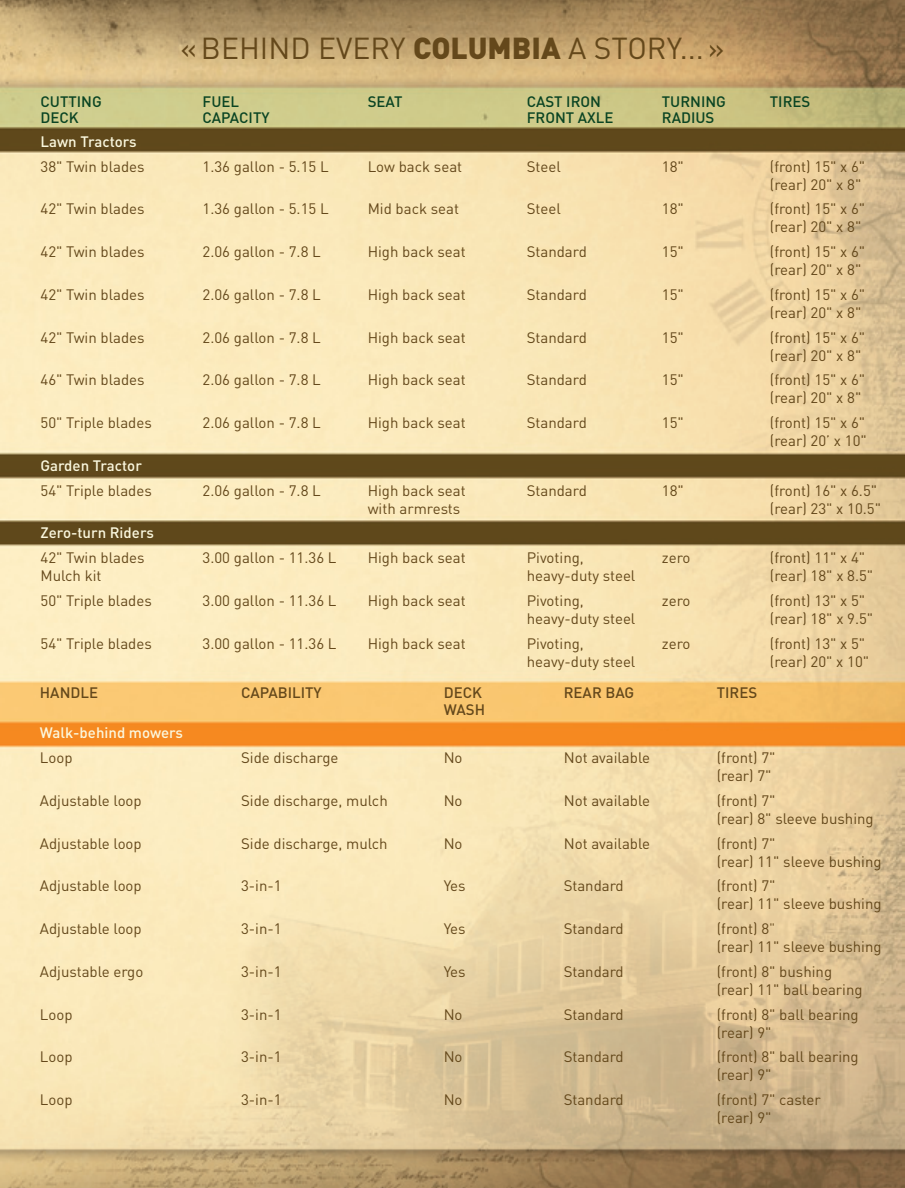
<style>
.page{position:relative;width:905px;height:1188px;background:#fff}
.page>*{position:absolute;margin:0;border:0;box-sizing:border-box;transform-origin:0 0}
.t1{font:30px "DIN";color:#64481b}
.t2{font:15px/18px "DIN";color:#64481b}
.t3{font:500 15px "DIN";color:#0a4423}
.t4{font:500 15px "DIN";color:#fbf8de}
.t5{font:500 15px "DIN";color:#64481b}
.s1{font-weight:900}
.s2{font-weight:300}
</style>
<div class="page">
<img style="left:0;top:0;width:904px;height:1188px">
<p class="t1" style="left:181px;top:29px;width:545px">«BEHIND EVERY <span class="s1">COLUMBIA</span> A STORY...»</p>
<p class="t3" style="left:40px;top:92px;width:63px">CUTTING</p>
<p class="t3" style="left:202px;top:92px;width:38px">FUEL</p>
<p class="t3" style="left:368px;top:92px;width:36px">SEAT</p>
<p class="t3" style="left:526px;top:92px;width:76px">CAST IRON</p>
<p class="t3" style="left:662px;top:92px;width:66px">TURNING</p>
<p class="t3" style="left:770px;top:92px;width:42px">TIRES</p>
<p class="t3" style="left:40px;top:108px;width:40px">DECK</p>
<p class="t3" style="left:202px;top:108px;width:68px">CAPACITY</p>
<p class="t3" style="left:526px;top:108px;width:88px">FRONT AXLE</p>
<p class="t3" style="left:662px;top:108px;width:54px">RADIUS</p>
<p class="t4" style="left:40px;top:132px;width:98px">Lawn Tractors</p>
<p class="t2" style="left:40px;top:157px;width:106px">38" Twin blades</p>
<p class="t2" style="left:202px;top:157px;width:128px">1.36 gallon - 5.15 L</p>
<p class="t2" style="left:368px;top:157px;width:96px">Low back seat</p>
<p class="t2" style="left:526px;top:157px;width:36px">Steel</p>
<p class="t2" style="left:662px;top:157px;width:24px">18"</p>
<p class="t2" style="left:770px;top:157px;width:97px">(front) 15" x 6" (rear) 20" x 8"</p>
<p class="t2" style="left:40px;top:200px;width:106px">42" Twin blades</p>
<p class="t2" style="left:202px;top:200px;width:128px">1.36 gallon - 5.15 L</p>
<p class="t2" style="left:368px;top:200px;width:93px">Mid back seat</p>
<p class="t2" style="left:526px;top:200px;width:36px">Steel</p>
<p class="t2" style="left:662px;top:200px;width:24px">18"</p>
<p class="t2" style="left:770px;top:200px;width:97px">(front) 15" x 6" (rear) 20" x 8"</p>
<p class="t2" style="left:40px;top:242px;width:106px">42" Twin blades</p>
<p class="t2" style="left:202px;top:242px;width:120px">2.06 gallon - 7.8 L</p>
<p class="t2" style="left:368px;top:242px;width:99px">High back seat</p>
<p class="t2" style="left:526px;top:242px;width:62px">Standard</p>
<p class="t2" style="left:662px;top:242px;width:24px">15"</p>
<p class="t2" style="left:770px;top:242px;width:97px">(front) 15" x 6" (rear) 20" x 8"</p>
<p class="t2" style="left:40px;top:285px;width:106px">42" Twin blades</p>
<p class="t2" style="left:202px;top:285px;width:120px">2.06 gallon - 7.8 L</p>
<p class="t2" style="left:368px;top:285px;width:99px">High back seat</p>
<p class="t2" style="left:526px;top:285px;width:62px">Standard</p>
<p class="t2" style="left:662px;top:285px;width:24px">15"</p>
<p class="t2" style="left:770px;top:285px;width:97px">(front) 15" x 6" (rear) 20" x 8"</p>
<p class="t2" style="left:40px;top:328px;width:106px">42" Twin blades</p>
<p class="t2" style="left:202px;top:328px;width:120px">2.06 gallon - 7.8 L</p>
<p class="t2" style="left:368px;top:328px;width:99px">High back seat</p>
<p class="t2" style="left:526px;top:328px;width:62px">Standard</p>
<p class="t2" style="left:662px;top:328px;width:24px">15"</p>
<p class="t2" style="left:770px;top:328px;width:97px">(front) 15" x 6" (rear) 20" x 8"</p>
<p class="t2" style="left:40px;top:371px;width:106px">46" Twin blades</p>
<p class="t2" style="left:202px;top:371px;width:120px">2.06 gallon - 7.8 L</p>
<p class="t2" style="left:368px;top:371px;width:99px">High back seat</p>
<p class="t2" style="left:526px;top:371px;width:62px">Standard</p>
<p class="t2" style="left:662px;top:371px;width:24px">15"</p>
<p class="t2" style="left:770px;top:371px;width:97px">(front) 15" x 6" (rear) 20" x 8"</p>
<p class="t2" style="left:40px;top:413px;width:113px">50" Triple blades</p>
<p class="t2" style="left:202px;top:413px;width:120px">2.06 gallon - 7.8 L</p>
<p class="t2" style="left:368px;top:413px;width:99px">High back seat</p>
<p class="t2" style="left:526px;top:413px;width:62px">Standard</p>
<p class="t2" style="left:662px;top:413px;width:24px">15"</p>
<p class="t2" style="left:770px;top:413px;width:98px">(front) 15" x 6" (rear) 20’ x 10"</p>
<p class="t4" style="left:40px;top:456px;width:103px">Garden Tractor</p>
<p class="t2" style="left:40px;top:481px;width:113px">54" Triple blades</p>
<p class="t2" style="left:202px;top:481px;width:120px">2.06 gallon - 7.8 L</p>
<p class="t2" style="left:368px;top:481px;width:99px">High back seat</p>
<p class="t2" style="left:526px;top:481px;width:62px">Standard</p>
<p class="t2" style="left:662px;top:481px;width:24px">18"</p>
<p class="t2" style="left:770px;top:481px;width:109px">(front) 16" x 6.5"</p>
<p class="t2" style="left:368px;top:499px;width:94px">with armrests</p>
<p class="t2" style="left:770px;top:499px;width:113px">(rear) 23" x 10.5"</p>
<p class="t4" style="left:40px;top:523px;width:115px">Zero-turn Riders</p>
<p class="t2" style="left:40px;top:548px;width:106px">42" Twin blades</p>
<p class="t2" style="left:202px;top:548px;width:135px">3.00 gallon - 11.36 L</p>
<p class="t2" style="left:368px;top:548px;width:99px">High back seat</p>
<p class="t2" style="left:526px;top:548px;width:59px">Pivoting,</p>
<p class="t2" style="left:662px;top:548px;width:30px">zero</p>
<p class="t2" style="left:770px;top:548px;width:97px">(front) 11" x 4"</p>
<p class="t2" style="left:40px;top:566px;width:63px">Mulch kit</p>
<p class="t2" style="left:526px;top:566px;width:110px">heavy-duty steel</p>
<p class="t2" style="left:770px;top:566px;width:105px">(rear) 18" x 8.5"</p>
<p class="t2" style="left:40px;top:591px;width:113px">50" Triple blades</p>
<p class="t2" style="left:202px;top:591px;width:135px">3.00 gallon - 11.36 L</p>
<p class="t2" style="left:368px;top:591px;width:99px">High back seat</p>
<p class="t2" style="left:526px;top:591px;width:59px">Pivoting,</p>
<p class="t2" style="left:662px;top:591px;width:30px">zero</p>
<p class="t2" style="left:770px;top:591px;width:97px">(front) 13" x 5"</p>
<p class="t2" style="left:526px;top:609px;width:110px">heavy-duty steel</p>
<p class="t2" style="left:770px;top:609px;width:105px">(rear) 18" x 9.5"</p>
<p class="t2" style="left:40px;top:634px;width:113px">54" Triple blades</p>
<p class="t2" style="left:202px;top:634px;width:135px">3.00 gallon - 11.36 L</p>
<p class="t2" style="left:368px;top:634px;width:99px">High back seat</p>
<p class="t2" style="left:526px;top:634px;width:59px">Pivoting,</p>
<p class="t2" style="left:662px;top:634px;width:30px">zero</p>
<p class="t2" style="left:770px;top:634px;width:97px">(front) 13" x 5"</p>
<p class="t2" style="left:526px;top:652px;width:110px">heavy-duty steel</p>
<p class="t2" style="left:770px;top:652px;width:101px">(rear) 20" x 10"</p>
<p class="t5" style="left:40px;top:683px;width:60px">HANDLE</p>
<p class="t5" style="left:241px;top:683px;width:82px">CAPABILITY</p>
<p class="t5" style="left:443px;top:683px;width:40px">DECK</p>
<p class="t5" style="left:563px;top:683px;width:72px">REAR BAG</p>
<p class="t5" style="left:716px;top:683px;width:42px">TIRES</p>
<p class="t5" style="left:443px;top:700px;width:43px">WASH</p>
<p class="t4" style="left:40px;top:723px;width:145px">Walk-behind mowers</p>
<p class="t2" style="left:40px;top:748px;width:34px">Loop</p>
<p class="t2" style="left:241px;top:748px;width:99px">Side discharge</p>
<p class="t2" style="left:443px;top:748px;width:20px">No</p>
<p class="t2" style="left:563px;top:748px;width:88px">Not available</p>
<p class="t2" style="left:716px;top:748px;width:60px">(front) 7" (rear) 7"</p>
<p class="t2" style="left:40px;top:791px;width:103px">Adjustable loop</p>
<p class="t2" style="left:241px;top:791px;width:148px">Side discharge, mulch</p>
<p class="t2" style="left:443px;top:791px;width:20px">No</p>
<p class="t2" style="left:563px;top:791px;width:88px">Not available</p>
<p class="t2" style="left:716px;top:791px;width:158px">(front) 7"<br>(rear) 8" sleeve bushing</p>
<p class="t2" style="left:40px;top:834px;width:103px">Adjustable loop</p>
<p class="t2" style="left:241px;top:834px;width:148px">Side discharge, mulch</p>
<p class="t2" style="left:443px;top:834px;width:20px">No</p>
<p class="t2" style="left:563px;top:834px;width:88px">Not available</p>
<p class="t2" style="left:716px;top:834px;width:166px">(front) 7"<br>(rear) 11" sleeve bushing</p>
<p class="t2" style="left:40px;top:877px;width:103px">Adjustable loop</p>
<p class="t2" style="left:241px;top:877px;width:42px">3-in-1</p>
<p class="t2" style="left:443px;top:877px;width:23px">Yes</p>
<p class="t2" style="left:563px;top:877px;width:62px">Standard</p>
<p class="t2" style="left:716px;top:877px;width:166px">(front) 7"<br>(rear) 11" sleeve bushing</p>
<p class="t2" style="left:40px;top:919px;width:103px">Adjustable loop</p>
<p class="t2" style="left:241px;top:919px;width:42px">3-in-1</p>
<p class="t2" style="left:443px;top:919px;width:23px">Yes</p>
<p class="t2" style="left:563px;top:919px;width:62px">Standard</p>
<p class="t2" style="left:716px;top:919px;width:166px">(front) 8<span class="s2">"<br></span>(rear) 11" sleeve bushing</p>
<p class="t2" style="left:40px;top:962px;width:105px">Adjustable ergo</p>
<p class="t2" style="left:241px;top:962px;width:42px">3-in-1</p>
<p class="t2" style="left:443px;top:962px;width:23px">Yes</p>
<p class="t2" style="left:563px;top:962px;width:62px">Standard</p>
<p class="t2" style="left:716px;top:962px;width:147px">(front) 8" bushing (rear) 11" ball bearing</p>
<p class="t2" style="left:40px;top:1005px;width:34px">Loop</p>
<p class="t2" style="left:241px;top:1005px;width:42px">3-in-1</p>
<p class="t2" style="left:443px;top:1005px;width:20px">No</p>
<p class="t2" style="left:563px;top:1005px;width:62px">Standard</p>
<p class="t2" style="left:716px;top:1005px;width:143px">(front) 8" ball bearing (rear) 9"</p>
<p class="t2" style="left:40px;top:1048px;width:34px">Loop</p>
<p class="t2" style="left:241px;top:1048px;width:42px">3-in-1</p>
<p class="t2" style="left:443px;top:1048px;width:20px">No</p>
<p class="t2" style="left:563px;top:1048px;width:62px">Standard</p>
<p class="t2" style="left:716px;top:1048px;width:143px">(front) 8" ball bearing (rear) 9"</p>
<p class="t2" style="left:40px;top:1090px;width:34px">Loop</p>
<p class="t2" style="left:241px;top:1090px;width:42px">3-in-1</p>
<p class="t2" style="left:443px;top:1090px;width:20px">No</p>
<p class="t2" style="left:563px;top:1090px;width:62px">Standard</p>
<p class="t2" style="left:716px;top:1090px;width:105px">(front) 7" caster (rear) 9"</p>
</div>
